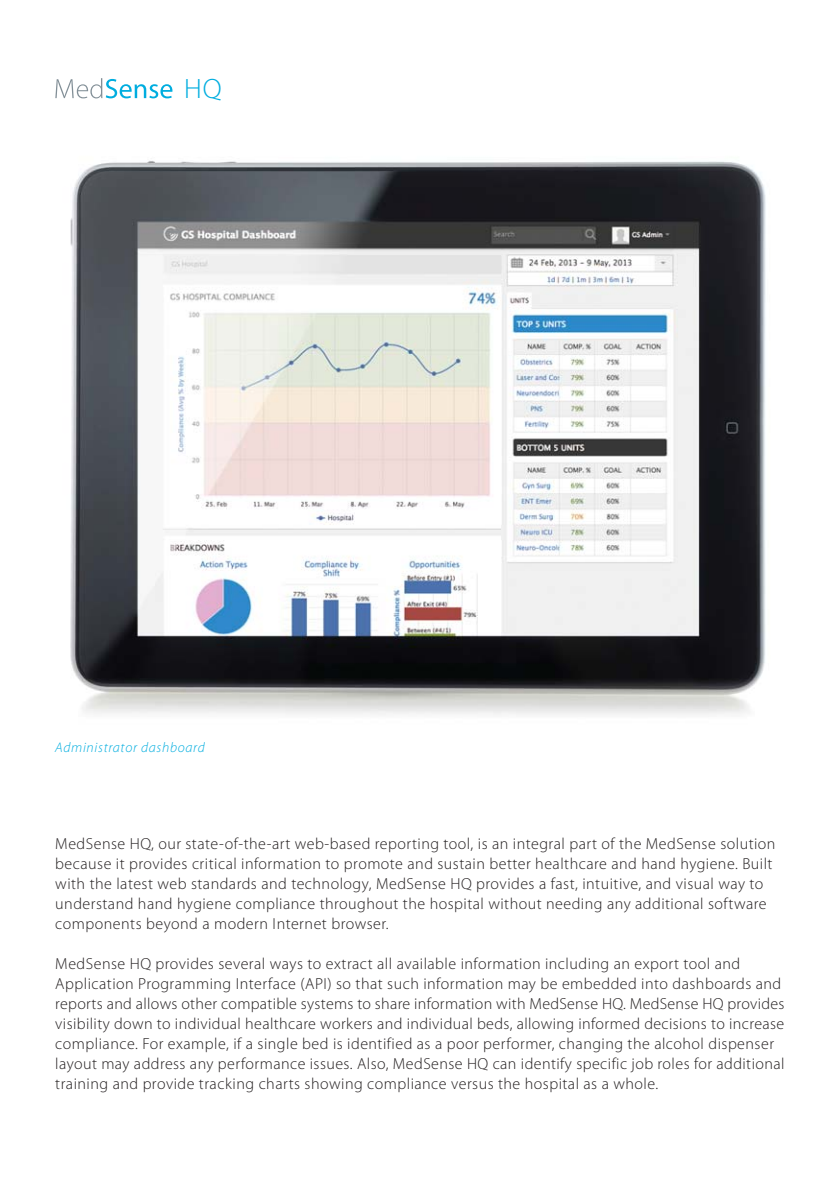
<style>
.page{position:relative;width:840px;height:1191px;background:#fff}
.page>*{position:absolute;margin:0;border:0;box-sizing:border-box;transform-origin:0 0}
.t1{font:300 28.2px "Myriad Pro";color:#00addf}
.t2{font:300 16px/20px "Myriad Pro";letter-spacing:.03em;color:#231f20}
.t3{font:italic 300 14px "Myriad Pro";letter-spacing:.05em;color:#00addf}
</style>
<div class="page">
<svg style="left:55px;top:78px;width:117px;height:20px"></svg>
<img style="left:70px;top:161px;width:696px;height:554px">
<h1 class="t1" style="left:184px;top:78px;width:39px">HQ</h1>
<p class="t3" style="left:55px;top:742px;width:151px">Administrator dashboard</p>
<p class="t2" style="left:55px;top:834px;width:721px">MedSense HQ, our state-of-the-art web-based reporting tool, is an integral part of the MedSense solution because it provides critical information to promote and sustain better healthcare and hand hygiene. Built with the latest web standards and technology, MedSense HQ provides a fast, intuitive, and visual way to understand hand hygiene compliance throughout the hospital without needing any additional software components beyond a modern Internet browser.</p>
<p class="t2" style="left:55px;top:954px;width:730px">MedSense HQ provides several ways to extract all available information including an export tool and Application Programming Interface (API) so that such information may be embedded into dashboards and reports and allows other compatible systems to share information with MedSense HQ. MedSense HQ provides visibility down to individual healthcare workers and individual beds, allowing informed decisions to increase compliance. For example, if a single bed is identified as a poor performer, changing the alcohol dispenser layout may address any performance issues. Also, MedSense HQ can identify specific job roles for additional training and provide tracking charts showing compliance versus the hospital as a whole.</p>
</div>
